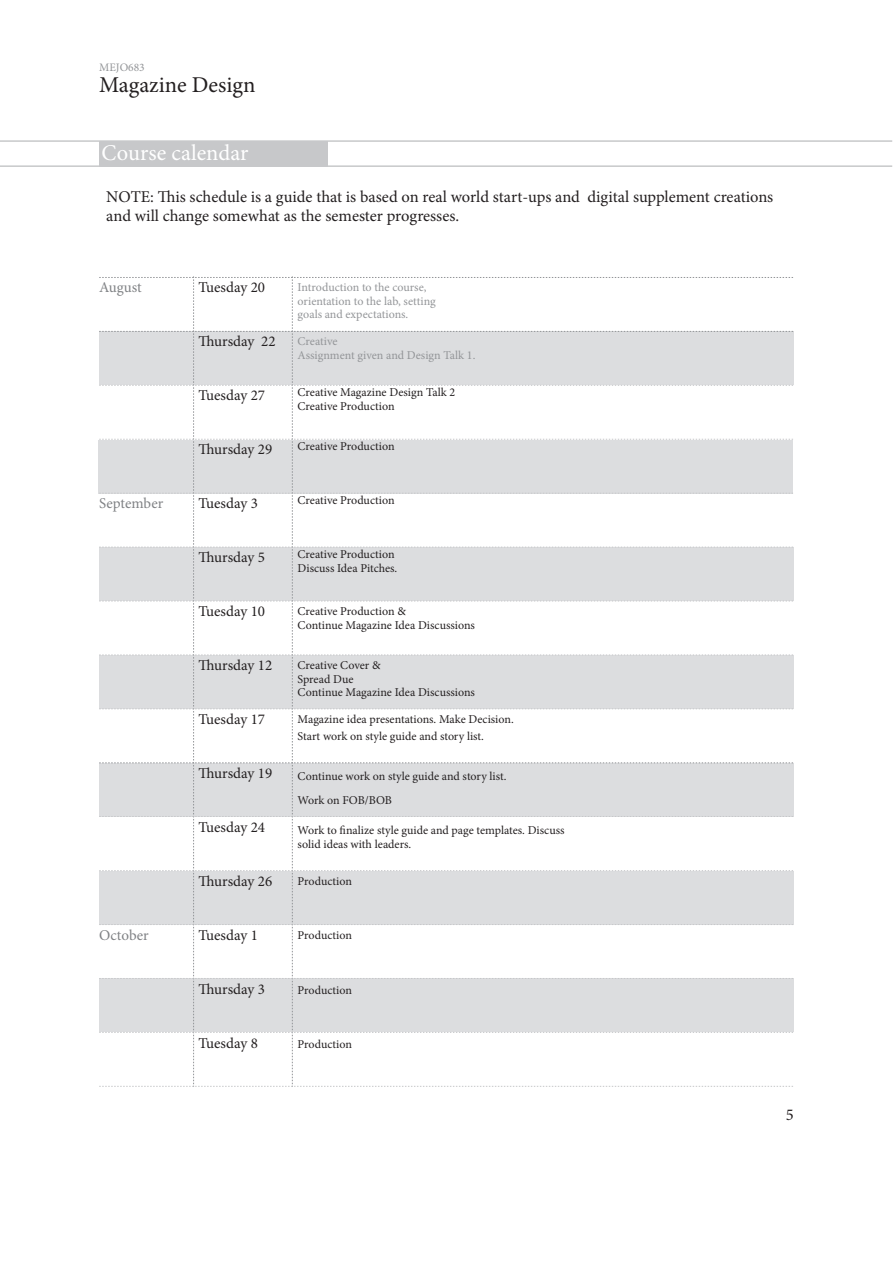
<style>
.page{position:relative;width:893px;height:1263px;background:#fff}
.page>*{position:absolute;margin:0;border:0;box-sizing:border-box;transform-origin:0 0}
.t1{font:22.65px "Minion Pro";color:#231f20}
.t2{font:22.5px "Minion Pro";color:#fff}
.t3{font:16.5px/19.8px "Minion Pro";letter-spacing:-.005em;color:#231f20}
.t4{font:15px "Minion Pro";color:#231f20}
.t5{font:15px "Minion Pro";color:#808285}
.t6{font:12px/13.5px "Minion Pro";color:#231f20}
.t7{font:12px "Minion Pro";color:#939598}
.t8{font:11.55px "Minion Pro";color:#939598}
</style>
<div class="page">
<hr style="left:0;top:165px;width:892px;height:2px;background:#c7c8ca">
<div style="left:99px;top:141px;width:229px;height:25px;background:#c7c8ca"></div>
<hr style="left:0;top:140px;width:892px;height:2px;background:#c7c8ca">
<svg style="left:99px;top:276px;width:694px;height:811px"></svg>
<p class="t8" style="left:99px;top:60px;width:47px">MEJO683</p>
<h1 class="t1" style="left:99px;top:69px;width:158px">Magazine Design</h1>
<p class="t2" style="left:102px;top:137px;width:148px">Course calendar</p>
<p class="t3" style="left:106px;top:187px;width:669px">NOTE: This schedule is a guide that is based on real world start-ups and digital supplement creations and will change somewhat as the semester progresses.</p>
<p class="t5" style="left:99px;top:277px;width:44px">August</p>
<p class="t5" style="left:99px;top:493px;width:66px">September</p>
<p class="t5" style="left:99px;top:925px;width:51px">October</p>
<p class="t4" style="left:198px;top:277px;width:68px">Tuesday 20</p>
<p class="t4" style="left:198px;top:331px;width:79px">Thursday 22</p>
<p class="t4" style="left:198px;top:385px;width:68px">Tuesday 27</p>
<p class="t4" style="left:198px;top:439px;width:75px">Thursday 29</p>
<p class="t4" style="left:198px;top:493px;width:61px">Tuesday 3</p>
<p class="t4" style="left:198px;top:547px;width:68px">Thursday 5</p>
<p class="t4" style="left:198px;top:601px;width:68px">Tuesday 10</p>
<p class="t4" style="left:198px;top:655px;width:75px">Thursday 12</p>
<p class="t4" style="left:198px;top:709px;width:68px">Tuesday 17</p>
<p class="t4" style="left:198px;top:763px;width:75px">Thursday 19</p>
<p class="t4" style="left:198px;top:817px;width:68px">Tuesday 24</p>
<p class="t4" style="left:198px;top:871px;width:75px">Thursday 26</p>
<p class="t4" style="left:198px;top:925px;width:61px">Tuesday 1</p>
<p class="t4" style="left:198px;top:979px;width:68px">Thursday 3</p>
<p class="t4" style="left:198px;top:1033px;width:61px">Tuesday 8</p>
<p class="t7" style="left:298px;top:279px;width:130px">Introduction to the course,</p>
<p class="t7" style="left:298px;top:293px;width:140px">orientation to the lab, setting</p>
<p class="t7" style="left:298px;top:306px;width:112px">goals and expectations.</p>
<p class="t7" style="left:298px;top:333px;width:41px">Creative</p>
<p class="t7" style="left:298px;top:347px;width:179px">Assignment given and Design Talk 1.</p>
<p class="t6" style="left:298px;top:386px;width:159px">Creative Magazine Design Talk 2</p>
<p class="t6" style="left:298px;top:399px;width:98px">Creative Production</p>
<p class="t6" style="left:298px;top:440px;width:98px">Creative Production</p>
<p class="t6" style="left:298px;top:494px;width:98px">Creative Production</p>
<p class="t6" style="left:298px;top:548px;width:98px">Creative Production</p>
<p class="t6" style="left:298px;top:561px;width:101px">Discuss Idea Pitches.</p>
<p class="t6" style="left:298px;top:605px;width:110px">Creative Production &amp;</p>
<p class="t6" style="left:298px;top:618px;width:179px">Continue Magazine Idea Discussions</p>
<p class="t6" style="left:298px;top:659px;width:84px">Creative Cover &amp;</p>
<p class="t6" style="left:298px;top:672px;width:57px">Spread Due</p>
<p class="t6" style="left:298px;top:686px;width:179px">Continue Magazine Idea Discussions</p>
<p class="t6" style="left:298px;top:713px;width:218px">Magazine idea presentations. Make Decision.</p>
<p class="t6" style="left:298px;top:729px;width:188px">Start work on style guide and story list.</p>
<p class="t6" style="left:298px;top:770px;width:210px">Continue work on style guide and story list.</p>
<p class="t6" style="left:298px;top:794px;width:96px">Work on FOB/BOB</p>
<p class="t6" style="left:298px;top:824px;width:268px">Work to finalize style guide and page templates. Discuss solid ideas with leaders.</p>
<p class="t6" style="left:298px;top:875px;width:56px">Production</p>
<p class="t6" style="left:298px;top:929px;width:56px">Production</p>
<p class="t6" style="left:298px;top:983px;width:56px">Production</p>
<p class="t6" style="left:298px;top:1037px;width:56px">Production</p>
<h3 class="t3" style="left:786px;top:1105px;width:9px">5</h3>
</div>
